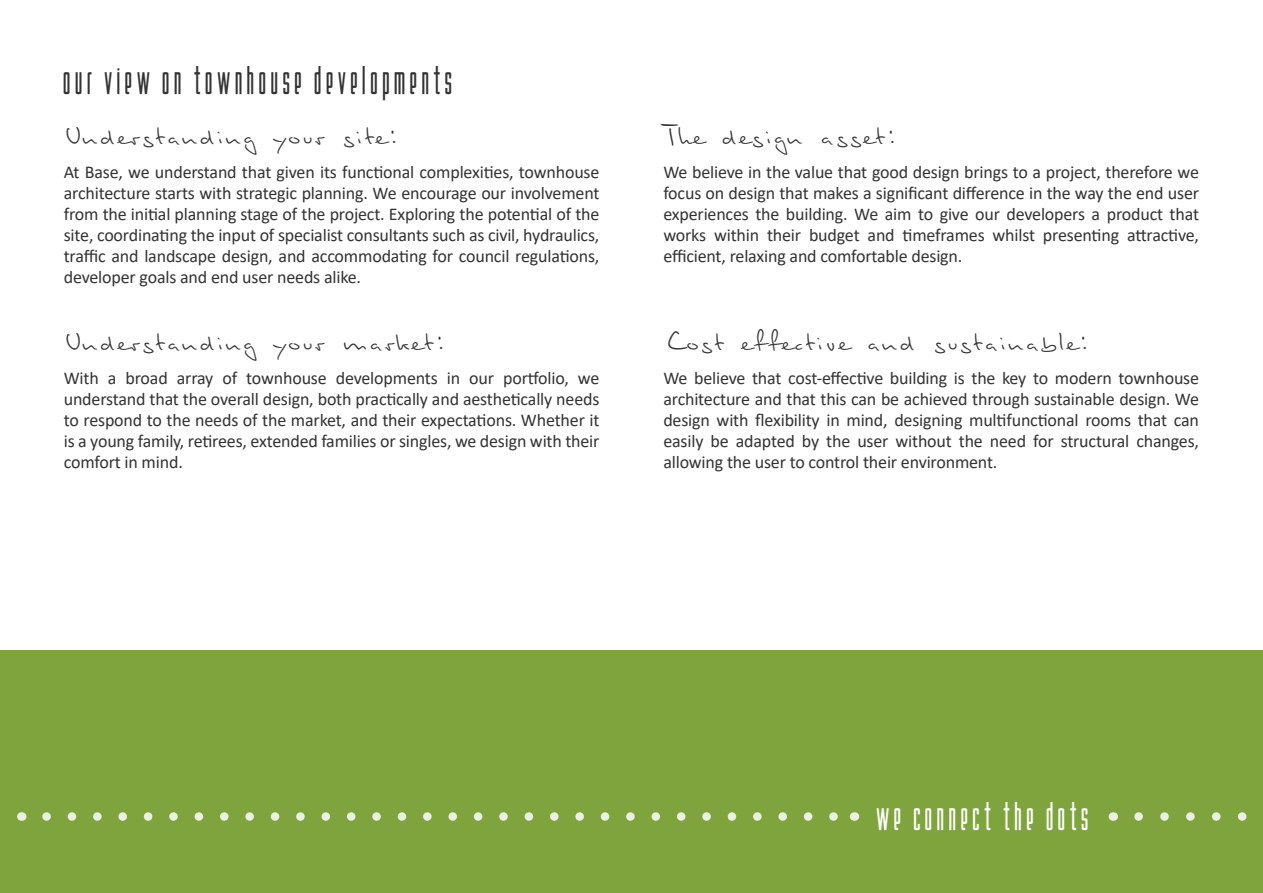
<style>
.page{position:relative;width:1263px;height:893px;background:#fff}
.page>*{position:absolute;margin:0;border:0;box-sizing:border-box;transform-origin:0 0}
.t1{font:36px "Fake Plastic";letter-spacing:.1em;color:#333334}
.t2{font:36px "Fake Plastic";letter-spacing:.1em;color:#fff}
.t3{font:27px "Stylograph";letter-spacing:-.01em;color:#333334}
.t4{font:18px/21px "Calibri";letter-spacing:-.01em;color:#333334;text-align:justify}
</style>
<div class="page">
<div style="left:0;top:651px;width:1263px;height:242px;background:#7fa43e"></div>
<svg style="left:47px;top:812px;width:791px;height:9px"></svg>
<svg style="left:1138px;top:812px;width:109px;height:9px"></svg>
<h1 class="t1" style="left:64px;top:64px;width:392px">our view on townhouse developments</h1>
<h2 class="t3" style="left:64px;top:116px;width:338px">Understanding your site:</h2>
<p class="t4" style="left:64px;top:161px;width:537px">At Base, we understand that given its functional complexities, townhouse architecture starts with strategic planning. We encourage our involvement from the initial planning stage of the project. Exploring the potential of the site, coordinating the input of specialist consultants such as civil, hydraulics, traffic and landscape design, and accommodating for council regulations, developer goals and end user needs alike.</p>
<h2 class="t3" style="left:64px;top:322px;width:385px">Understanding your market:</h2>
<p class="t4" style="left:64px;top:367px;width:537px">With a broad array of townhouse developments in our portfolio, we understand that the overall design, both practically and aesthetically needs to respond to the needs of the market, and their expectations. Whether it is a young family, retirees, extended families or singles, we design with their comfort in mind.</p>
<h2 class="t3" style="left:663px;top:116px;width:237px">The design asset:</h2>
<p class="t4" style="left:663px;top:161px;width:537px">We believe in the value that good design brings to a project, therefore we focus on design that makes a significant difference in the way the end user experiences the building. We aim to give our developers a product that works within their budget and timeframes whilst presenting attractive, efficient, relaxing and comfortable design.</p>
<h2 class="t3" style="left:667px;top:322px;width:425px">Cost effective and sustainable:</h2>
<p class="t4" style="left:663px;top:367px;width:537px">We believe that cost-effective building is the key to modern townhouse architecture and that this can be achieved through sustainable design. We design with flexibility in mind, designing multifunctional rooms that can easily be adapted by the user without the need for structural changes, allowing the user to control their environment.</p>
<h1 class="t2" style="left:877px;top:800px;width:215px">we connect the dots</h1>
</div>
